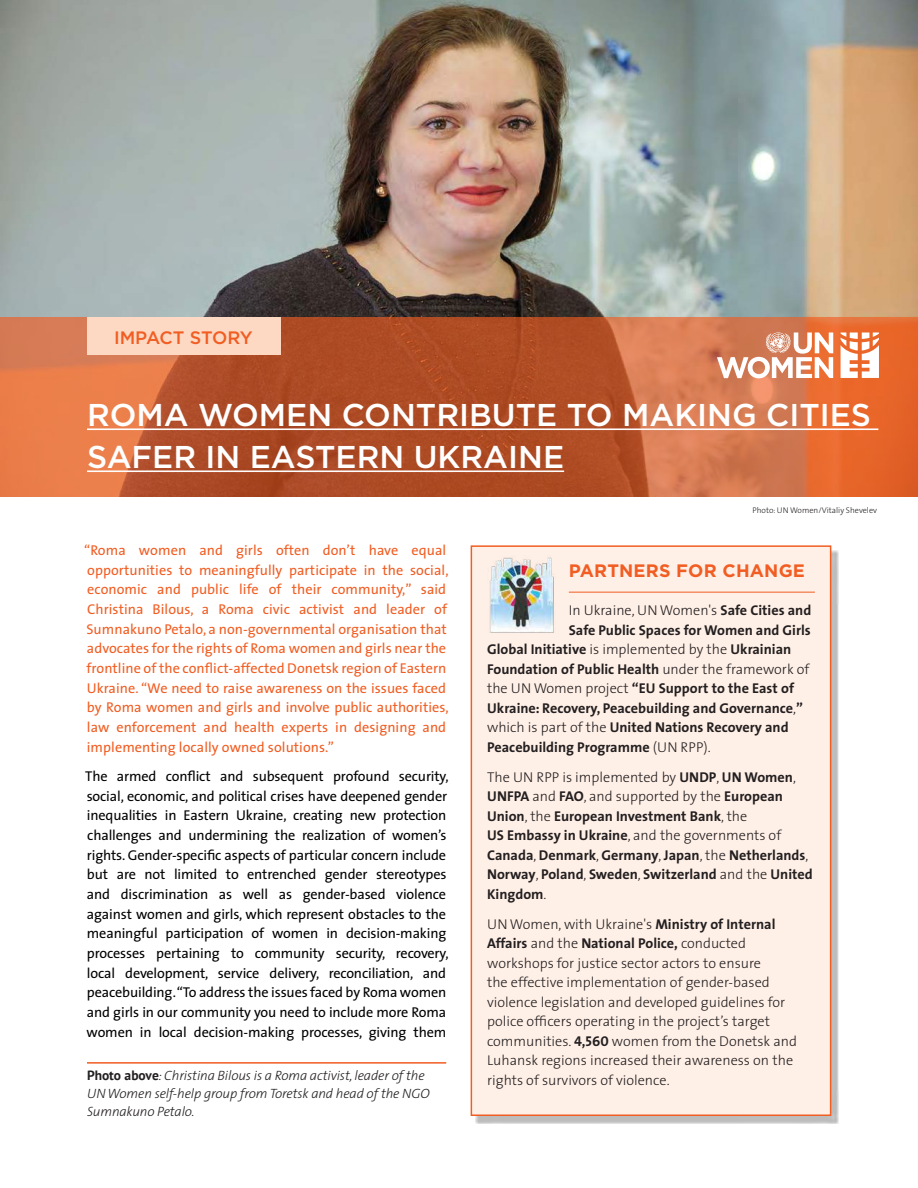
<style>
.page{position:relative;width:918px;height:1188px;background:#fff}
.page>*{position:absolute;margin:0;border:0;box-sizing:border-box;transform-origin:0 0}
.t1{font:500 31.5px/42px "Gotham";color:#fff}
.t2{font:700 18px "Gotham";letter-spacing:.01em;color:#f15d22}
.t3{font:500 18px "Gotham";letter-spacing:-.015em;color:#f15d22}
.t4{font:14.25px/19.6px "The Sans";letter-spacing:-.01em;color:#000}
.t5{font:700 14.25px/19.5px "The Sans";color:#231f20}
.t6{font:14.25px/19.6px "The Sans";letter-spacing:.005em;color:#f15d22}
.t7{font:300 14.25px/19.5px "The Sans";color:#231f20}
.t8{font:italic 300 13.5px/18px "The Sans";letter-spacing:-.01em;color:#231f20}
.t9{font:300 8.25px "The Sans";color:#231f20}
.s1{font-family:"PT Sans";font-weight:700;font-style:normal}
.s2{font-weight:700}
.s3{font-weight:300}
.s4{font-family:"The Sans Bold Caps";font-weight:400}
</style>
<div class="page">
<img style="left:0;top:0;width:918px;height:317px">
<svg style="left:0;top:317px;width:918px;height:180px;background:#c55f35"></svg>
<hr style="left:87px;top:428px;width:791px;height:2px;background:#fff">
<hr style="left:87px;top:470px;width:477px;height:2px;background:#fff">
<div style="left:87px;top:317px;width:194px;height:38px;background:#fdd9c3"></div>
<div style="left:476px;top:550px;width:363px;height:574px;background:#231f20;opacity:.3"></div>
<div style="left:471px;top:546px;width:360px;height:569px;background:#fff0e7"></div>
<hr style="left:569px;top:592px;width:246px;height:1px;background:#f15d22">
<div style="left:471px;top:545px;width:360px;height:571px;border:2px solid #f15d22"></div>
<hr style="left:87px;top:1062px;width:359px;height:2px;background:#f15d22">
<svg style="left:717px;top:332px;width:116px;height:46px"></svg>
<svg style="left:841px;top:333px;width:38px;height:45px"></svg>
<img style="left:489px;top:557px;width:65px;height:76px">
<p class="t3" style="left:114px;top:325px;width:140px">IMPACT STORY</p>
<h1 class="t1" style="left:87px;top:394px;width:786px">ROMA WOMEN CONTRIBUTE TO MAKING CITIES<br>SAFER IN EASTERN UKRAINE</h1>
<p class="t6" style="left:84px;top:540px;width:366px">“Roma women and girls often don’t have equal opportunities to meaningfully participate in the social, economic and public life of their community,” said Christina Bilous, a Roma civic activist and leader of Sumnakuno Petalo, a non-governmental organisation that advocates for the rights of Roma women and girls near the frontline of the conflict-affected Donetsk region of Eastern Ukraine. “We need to raise awareness on the issues faced by Roma women and girls and involve public authorities, law enforcement and health experts in designing and implementing locally owned solutions.”</p>
<p class="t4" style="left:85px;top:766px;width:365px">The armed conflict and subsequent profound security, social, economic, and political crises have deepened gender inequalities in Eastern Ukraine, creating new protection challenges and undermining the realization of women’s rights. Gender-specific aspects of particular concern include but are not limited to entrenched gender stereotypes and discrimination as well as gender-based violence against women and girls, which represent obstacles to the meaningful participation of women in decision-making processes pertaining to community security, recovery, local development, service delivery, reconciliation, and peacebuilding. “To address the issues faced by Roma women and girls in our community you need to include more Roma women in local decision-making processes, giving them</p>
<p class="t8" style="left:87px;top:1066px;width:344px"><span class="s1">Photo above</span>: Christina Bilous is a Roma activist, leader of the<br>UN Women self-help group from Toretsk and head of the NGO<br>Sumnakuno Petalo.</p>
<p class="t9" style="left:753px;top:504px;width:126px">Photo: UN Women/Vitaliy Shevelev</p>
<p class="t2" style="left:569px;top:560px;width:238px">PARTNERS FOR CHANGE</p>
<p class="t7" style="left:569px;top:600px;width:244px">In Ukraine, UN Women's <span class="s2">Safe Cities and</span></p>
<p class="t5" style="left:569px;top:620px;width:244px">Safe Public Spaces for Women and Girls</p>
<p class="t5" style="left:487px;top:640px;width:306px">Global Initiative <span class="s3">is implemented by the</span> Ukrainian</p>
<p class="t5" style="left:487px;top:659px;width:324px">Foundation of Public Health <span class="s3">under the framework of</span></p>
<p class="t5" style="left:487px;top:679px;width:308px"><span class="s3">the UN Women project</span> “EU Support to the East of</p>
<p class="t5" style="left:487px;top:698px;width:318px">Ukraine: Recovery, Peacebuilding and Governance<span class="s3">,</span>”</p>
<p class="t5" style="left:487px;top:718px;width:303px"><span class="s3">which is part of the</span> United Nations Recovery and</p>
<p class="t5" style="left:487px;top:737px;width:225px">Peacebuilding Programme <span class="s3">(UN RPP).</span></p>
<p class="t5" style="left:487px;top:767px;width:327px"><span class="s3">The UN RPP is implemented by</span> UNDP<span class="s3">,</span> UN Women<span class="s3">, </span>UNFPA <span class="s3">and</span> FAO<span class="s3">, and supported by the</span> European Union<span class="s3">, the</span> European Investment Bank<span class="s3">, the<br></span>US Embassy in Ukraine<span class="s3">, and the governments of </span>Canada<span class="s3">,</span> Denmark<span class="s3">,</span> Germany<span class="s3">,</span> Japan<span class="s3">, the</span> Netherlands<span class="s3">, </span>Norway<span class="s3">,</span> Poland<span class="s3">,</span> Sweden<span class="s3">,</span> Switzerland <span class="s3">and the</span> United Kingdom<span class="s3">.</span></p>
<p class="t7" style="left:487px;top:914px;width:311px">UN Women, with Ukraine's <span class="s2">Ministry of Internal Affairs</span> and the <span class="s2">National Police,</span> conducted workshops for justice sector actors to ensure<br>the effective implementation of gender-based violence legislation and developed guidelines for police officers operating in the project’s target communities. <span class="s4">4,560</span> women from the Donetsk and Luhansk regions increased their awareness on the rights of survivors of violence.</p>
</div>
